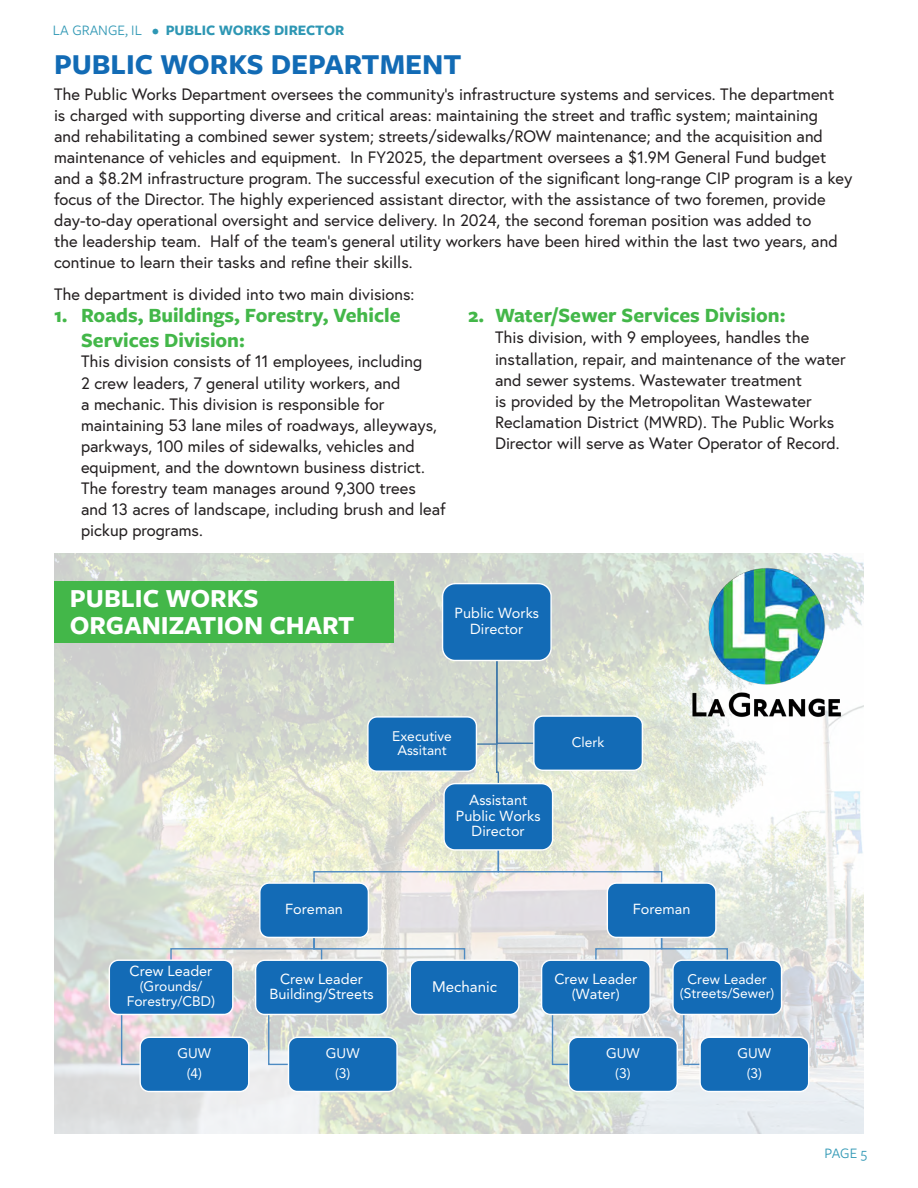
<style>
.page{position:relative;width:918px;height:1188px;background:#fff}
.page>*{position:absolute;margin:0;border:0;box-sizing:border-box;transform-origin:0 0}
.Paragraph_Style_4{font:700 30px "Freight Sans Pro";color:#126bb5}
.Paragraph_Style_4-2{font:700 27px "Freight Sans Pro";color:#fff}
.t1{font:700 21px/24px "Freight Sans Pro";color:#43b749}
.Paragraph_Style_1{font:16.5px/21px "Europa";color:#231f20}
.t2{font:15.15px "Avenir";color:#fff}
.Paragraph_Style_4-3{font:700 15px "Freight Sans Pro";color:#2e97b4}
.Paragraph_Style_4-4{font:15px "Freight Sans Pro";color:#2e97b4}
.t3{font:14.4px/15.3px "Avenir";color:#fff;text-align:center}
.t4{font:13.8px/20.2px "Avenir";color:#fff;text-align:center}
.s1{font-weight:400}
.s2{font-size:14.4px}
</style>
<div class="page">
<img style="left:54px;top:553px;width:809px;height:581px">
<svg style="left:109px;top:583px;width:700px;height:509px"></svg>
<img style="left:683px;top:564px;width:168px;height:158px">
<div style="left:54px;top:581px;width:340px;height:62px;background:#43b749"></div>
<p class="Paragraph_Style_4-3" style="left:53px;top:20px;width:293px"><span class="s1">LA GRANGE, IL •</span> PUBLIC WORKS DIRECTOR</p>
<p class="Paragraph_Style_4" style="left:54px;top:44px;width:409px">PUBLIC WORKS DEPARTMENT</p>
<p class="Paragraph_Style_1" style="left:54px;top:83px;width:800px">The Public Works Department oversees the community's infrastructure systems and services. The department<br>is charged with supporting diverse and critical areas: maintaining the street and traffic system; maintaining<br>and rehabilitating a combined sewer system; streets/sidewalks/ROW maintenance; and the acquisition and maintenance of vehicles and equipment. In FY2025, the department oversees a $1.9M General Fund budget and a $8.2M infrastructure program. The successful execution of the significant long-range CIP program is a key focus of the Director. The highly experienced assistant director, with the assistance of two foremen, provide day-to-day operational oversight and service delivery. In 2024, the second foreman position was added to<br>the leadership team. Half of the team’s general utility workers have been hired within the last two years, and continue to learn their tasks and refine their skills.</p>
<p class="Paragraph_Style_1" style="left:54px;top:283px;width:362px">The department is divided into two main divisions:</p>
<p class="t1" style="left:81px;top:303px;width:321px;text-indent:-27px">1. Roads, Buildings, Forestry, Vehicle<br>Services Division:</p>
<p class="Paragraph_Style_1" style="left:81px;top:351px;width:366px">This division consists of 11 employees, including<br>2 crew leaders, 7 general utility workers, and<br>a mechanic. This division is responsible for maintaining 53 lane miles of roadways, alleyways, parkways, 100 miles of sidewalks, vehicles and equipment, and the downtown business district.<br>The forestry team manages around 9,300 trees and 13 acres of landscape, including brush and leaf pickup programs.</p>
<p class="t1" style="left:468px;top:303px;width:319px">2. Water/Sewer Services Division:</p>
<p class="Paragraph_Style_1" style="left:495px;top:327px;width:352px">This division, with 9 employees, handles the installation, repair, and maintenance of the water and sewer systems. Wastewater treatment<br>is provided by the Metropolitan Wastewater Reclamation District (MWRD). The Public Works Director will serve as Water Operator of Record.</p>
<p class="Paragraph_Style_4-2" style="left:70px;top:580px;width:190px">PUBLIC WORKS</p>
<p class="Paragraph_Style_4-2" style="left:70px;top:607px;width:286px">ORGANIZATION CHART</p>
<p class="t3" style="left:454px;top:606px;width:86px">Public Works<br>Director</p>
<p class="t4" style="left:392px;top:729px;width:61px;line-height:14.7px">Executive<br>Assitant</p>
<p class="t4" style="left:572px;top:732px;width:34px">Clerk</p>
<p class="t3" style="left:130px;top:964px;width:84px">Crew Leader</p>
<p class="t4" style="left:127px;top:979px;width:90px;line-height:15.1px">(Grounds/<br>Forestry/CBD<span class="s2">)</span></p>
<p class="t4" style="left:177px;top:1043px;width:35px">GUW (4)</p>
<p class="t3" style="left:285px;top:902px;width:59px">Foreman</p>
<p class="t3" style="left:269px;top:971px;width:106px">Crew Leader<br>Building/Streets</p>
<p class="t4" style="left:326px;top:1043px;width:35px">GUW (3)</p>
<p class="t3" style="left:456px;top:793px;width:86px">Assistant<br>Public Works<br>Director</p>
<p class="t2" style="left:432px;top:978px;width:67px">Mechanic</p>
<p class="t3" style="left:633px;top:902px;width:59px">Foreman</p>
<p class="t3" style="left:554px;top:971px;width:84px">Crew Leader (Water)</p>
<p class="t4" style="left:606px;top:1043px;width:35px">GUW (3)</p>
<p class="t4" style="left:680px;top:972px;width:96px;line-height:14.7px">Crew Leader (Streets/Sewer)</p>
<p class="t4" style="left:737px;top:1043px;width:35px">GUW (3)</p>
<p class="Paragraph_Style_4-4" style="left:824px;top:1143px;width:44px">PAGE 5</p>
</div>
